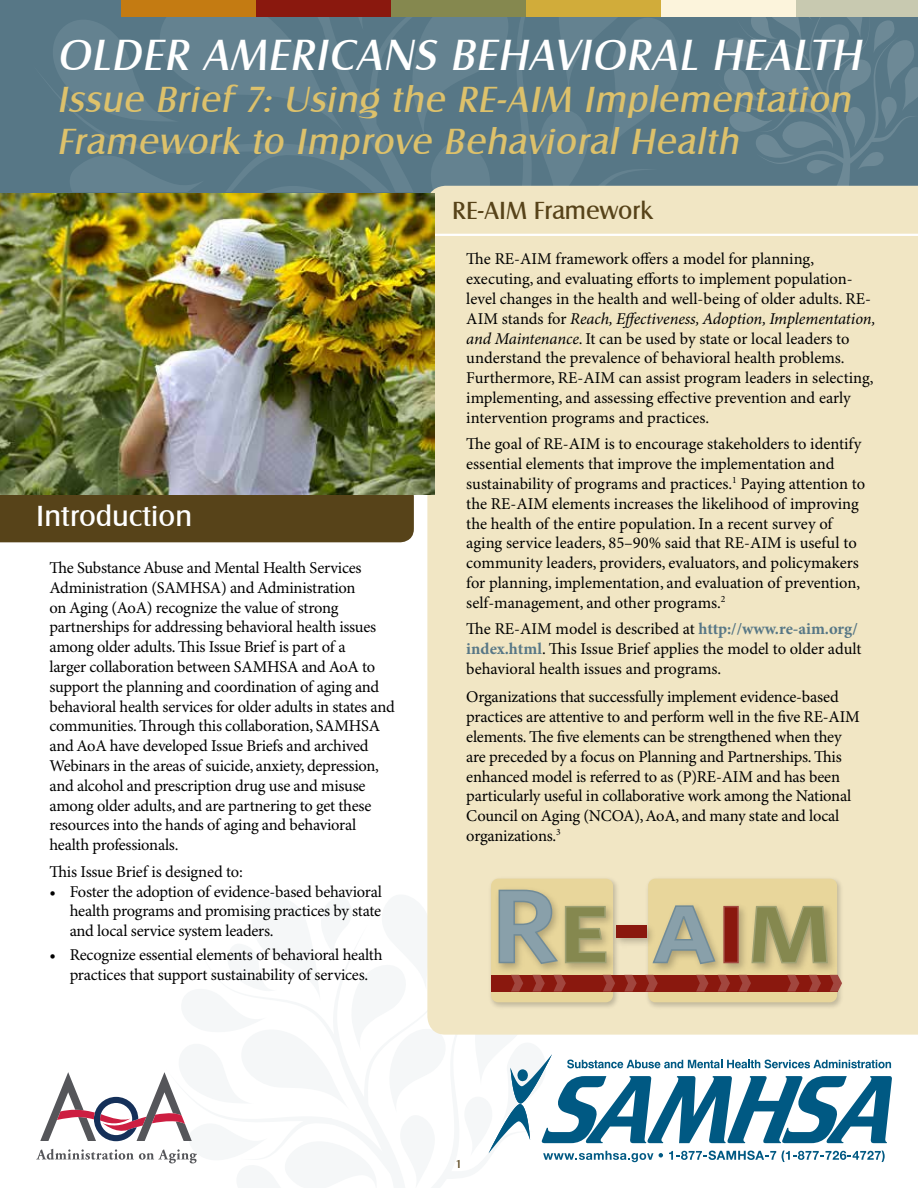
<style>
.page{position:relative;width:918px;height:1188px;background:#fff}
.page>*{position:absolute;margin:0;border:0;box-sizing:border-box;transform-origin:0 0}
.t1{font:108.9px "Whitney Semibold SC";color:#85884f;scale:1.08 1}
.OLDER_AMER__BEH__HEA{font:italic 45px "Castle T";color:#fff}
.t2{font:italic 37.5px/42px "Castle T";color:#ddc16b}
.t3{font:30px "Castle T";color:#fff}
.t4{font:25.5px "Castle T";color:#574319}
.Text_1_-_10_12__no_i{font:16.5px/19.8px "Minion Pro";letter-spacing:-.01em;color:#000}
.t5{font:12px "Castle T";color:#574319}
.s1{font-style:italic}
.s2{font-weight:700;color:#577786}
.s3{font-size:104.55px;color:#89a0aa}
.s4{color:#8a180e}
.s5{color:#89a0aa}
</style>
<div class="page">
<div style="left:0;top:0;width:918px;height:194px;background:#577786"></div>
<svg style="left:717px;top:16px;width:201px;height:170px"></svg>
<svg style="left:51px;top:16px;width:632px;height:176px"></svg>
<div style="left:392px;top:0;width:134px;height:16px;background:#85884f"></div>
<div style="left:122px;top:0;width:134px;height:16px;background:#c47b12"></div>
<div style="left:526px;top:0;width:136px;height:16px;background:#d1ac3a"></div>
<div style="left:256px;top:0;width:136px;height:16px;background:#8a180e"></div>
<div style="left:662px;top:0;width:134px;height:16px;background:#fcf4dc"></div>
<div style="left:796px;top:0;width:122px;height:16px;background:#c8c9b0"></div>
<div style="left:0;top:494px;width:414px;height:48px;background:#574319"></div>
<div style="left:427px;top:186px;width:491px;height:849px;background:#f1e6c4"></div>
<hr style="left:427px;top:234px;width:491px;height:2px;background:#fff">
<img style="left:484px;top:863px;width:363px;height:25px">
<img style="left:0;top:193px;width:434px;height:301px">
<svg style="left:36px;top:888px;width:856px;height:276px"></svg>
<p class="OLDER_AMER__BEH__HEA" style="left:57px;top:30px;width:814px">OLDER AMERICANS BEHAVIORAL HEALTH</p>
<p class="t2" style="left:57px;top:79px;width:803px">Issue Brief 7: Using the RE-AIM Implementation<br>Framework to Improve Behavioral Health</p>
<h1 class="t3" style="left:36px;top:499px;width:157px">Introduction</h1>
<p class="Text_1_-_10_12__no_i" style="left:49px;top:558px;width:347px">The Substance Abuse and Mental Health Services Administration (SAMHSA) and Administration<br>on Aging (AoA) recognize the value of strong partnerships for addressing behavioral health issues among older adults. This Issue Brief is part of a<br>larger collaboration between SAMHSA and AoA to support the planning and coordination of aging and behavioral health services for older adults in states and communities. Through this collaboration, SAMHSA and AoA have developed Issue Briefs and archived Webinars in the areas of suicide, anxiety, depression, and alcohol and prescription drug use and misuse among older adults, and are partnering to get these resources into the hands of aging and behavioral health professionals.</p>
<p class="Text_1_-_10_12__no_i" style="left:49px;top:862px;width:195px">This Issue Brief is designed to:</p>
<p class="Text_1_-_10_12__no_i" style="left:70px;top:882px;width:314px;text-align:justify;text-indent:-20px">• Foster the adoption of evidence-based behavioral health programs and promising practices by state and local service system leaders.</p>
<p class="Text_1_-_10_12__no_i" style="left:50px;top:946px;width:335px;text-align:center">• Recognize essential elements of behavioral health practices that support sustainability of services.</p>
<h1 class="t4" style="left:452px;top:197px;width:202px">RE-AIM Framework</h1>
<p class="Text_1_-_10_12__no_i" style="left:466px;top:250px;width:411px">The RE-AIM framework offers a model for planning, executing, and evaluating efforts to implement population&shy;level changes in the health and well-being of older adults. RE-AIM stands for <span class="s1">Reach, Effectiveness, Adoption, Implementation, and Maintenance</span>. It can be used by state or local leaders to understand the prevalence of behavioral health problems.<br>Furthermore, RE-AIM can assist program leaders in selecting, implementing, and assessing effective prevention and early intervention programs and practices.</p>
<p class="Text_1_-_10_12__no_i" style="left:466px;top:435px;width:400px">The goal of RE-AIM is to encourage stakeholders to identify essential elements that improve the implementation and sustainability of programs and practices.<sup>1</sup> Paying attention to the RE-AIM elements increases the likelihood of improving the health of the entire population. In a recent survey of aging service leaders, 85–90% said that RE-AIM is useful to community leaders, providers, evaluators, and policymakers for planning, implementation, and evaluation of prevention, self-management, and other programs.<sup>2</sup></p>
<p class="Text_1_-_10_12__no_i" style="left:466px;top:620px;width:397px">The RE-AIM model is described at <span class="s2">http://www.re-aim.org/ index.html</span>. This Issue Brief applies the model to older adult behavioral health issues and programs.</p>
<p class="Text_1_-_10_12__no_i" style="left:466px;top:688px;width:395px">Organizations that successfully implement evidence-based practices are attentive to and perform well in the five RE-AIM elements. The five elements can be strengthened when they are preceded by a focus on Planning and Partnerships. This enhanced model is referred to as (P)RE-AIM and has been particularly useful in collaborative work among the National Council on Aging (NCOA), AoA, and many state and local organizations.<sup>3</sup></p>
<h1 class="t1" style="left:491px;top:859px;width:319px"><span class="s3">R</span>e<span class="s4">-</span><span class="s5">a</span><span class="s4">i</span>m</h1>
<p class="t5" style="left:456px;top:1157px;width:8px">1</p>
</div>
